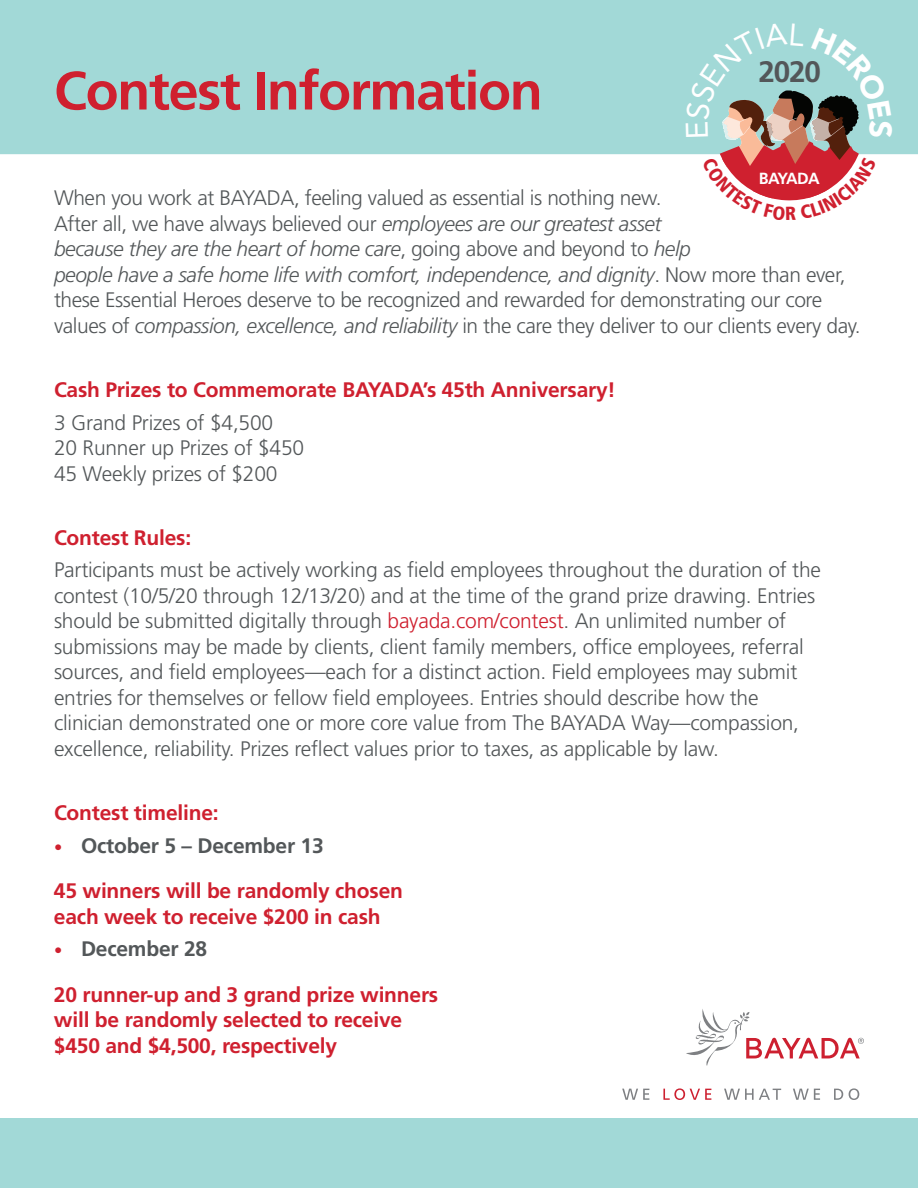
<style>
.page{position:relative;width:918px;height:1188px;background:#fff}
.page>*{position:absolute;margin:0;border:0;box-sizing:border-box;transform-origin:0 0}
.t1{font:700 54px "Frutiger";letter-spacing:-.025em;color:#cf202f}
.t2{font:700 29.55px "Frutiger";color:#535759}
.t3{font:300 21px/25.5px "Frutiger";letter-spacing:-.01em;color:#535759}
.t4{font:700 21px/45.8px "Frutiger";letter-spacing:-.01em;color:#cf202f}
.t5{font:700 16.2px "Frutiger";letter-spacing:-.035em;color:#fff}
.s1{font-style:italic}
.s2{color:#cf202f}
.s3{font-size:16.5px}
.s4{color:#535759}
</style>
<div class="page">
<div style="left:0;top:0;width:918px;height:154px;background:#a2d9d7"></div>
<div style="left:0;top:1118px;width:918px;height:70px;background:#a2d9d7"></div>
<svg style="left:622px;top:1089px;width:27px;height:11px"></svg>
<svg style="left:724px;top:1088px;width:135px;height:12px"></svg>
<svg style="left:663px;top:1088px;width:48px;height:12px"></svg>
<svg style="left:686px;top:1009px;width:178px;height:57px"></svg>
<svg style="left:686px;top:23px;width:207px;height:178px;background:#b0b1b0"></svg>
<h1 class="t1" style="left:54px;top:59px;width:490px">Contest Information</h1>
<h2 class="t2" style="left:759px;top:55px;width:64px">2020</h2>
<p class="t5" style="left:759px;top:169px;width:63px">BAYADA</p>
<p class="t3" style="left:54px;top:185px;width:808px">When you work at BAYADA, feeling valued as essential is nothing new.<br>After all, we have always believed our <span class="s1">employees are our greatest asset<br>because they are the heart of home care</span>, going above and beyond to <span class="s1">help<br>people have a safe home life with comfort, independence, and dignity</span>. Now more than ever, these Essential Heroes deserve to be recognized and rewarded for demonstrating our core values of <span class="s1">compassion, excellence, and reliability</span> in the care they deliver to our clients every day.</p>
<p class="t4" style="left:54px;top:367px;width:563px">Cash Prizes to Commemorate BAYADA’s 45th Anniversary!</p>
<p class="t3" style="left:54px;top:410px;width:252px">3 Grand Prizes of $4,500<br>20 Runner up Prizes of $450<br>45 Weekly prizes of $200</p>
<p class="t4" style="left:54px;top:515px;width:139px">Contest Rules:</p>
<p class="t3" style="left:54px;top:557px;width:769px">Participants must be actively working as field employees throughout the duration of the contest (10/5/20 through 12/13/20) and at the time of the grand prize drawing. Entries should be submitted digitally through <span class="s2">bayada.com/contest</span>. An unlimited number of submissions may be made by clients, client family members, office employees, referral sources, and field employees—each for a distinct action. Field employees may submit entries for themselves or fellow field employees. Entries should describe how the clinician demonstrated one or more core value from The BAYADA Way—compassion, excellence, reliability. Prizes reflect values prior to taxes, as applicable by law.</p>
<p class="t4" style="left:54px;top:790px;width:166px">Contest timeline:</p>
<p class="t4" style="left:54px;top:822px;width:350px"><span class="s3">•</span> <span class="s4">October 5 – December 13<br></span>45 winners will be randomly chosen</p>
<p class="t4" style="left:54px;top:894px;width:328px">each week to receive $200 in cash</p>
<p class="t4" style="left:54px;top:926px;width:386px"><span class="s3">•</span> <span class="s4">December 28<br></span>20 runner-up and 3 grand prize winners</p>
<p class="t4" style="left:54px;top:1007px;width:350px;line-height:25.5px">will be randomly selected to receive $450 and $4,500, respectively</p>
</div>
